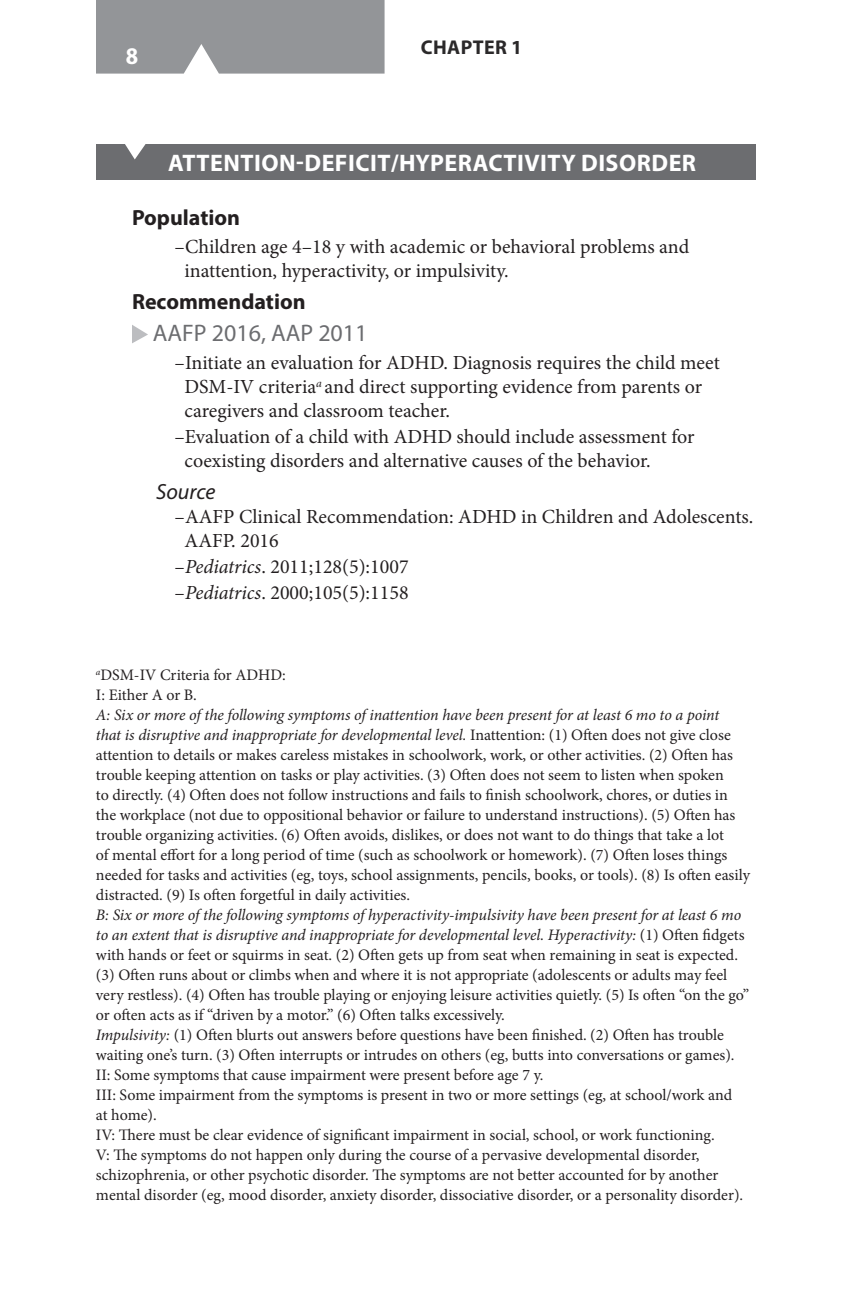
<style>
.page{position:relative;width:864px;height:1296px;background:#fff}
.page>*{position:absolute;margin:0;border:0;box-sizing:border-box;transform-origin:0 0}
.t1{font:700 24px "Myriad Pro";letter-spacing:.02em;color:#fff}
.t2{font:24px "Myriad Pro";color:#6c6d70}
.t3{font:700 semi-condensed 24px "Myriad Pro";color:#fff}
.t4{font:700 22px "Myriad Pro";color:#231f20}
.t5{font:italic 22px "Myriad Pro";color:#231f20}
.t6{font:20px/24px "Minion Pro";color:#231f20}
.t7{font:700 20px "Myriad Pro";letter-spacing:.02em;color:#2b292a}
.t8{font:16px/20px "Minion Pro";color:#231f20}
.s1{font-style:italic}
</style>
<div class="page">
<div style="left:96px;top:0;width:289px;height:74px;background:#939598"></div>
<div style="left:96px;top:144px;width:660px;height:36px;background:#6c6d70"></div>
<svg style="left:132px;top:325px;width:16px;height:18px"></svg>
<h1 class="t3" style="left:126px;top:43px;width:14px">8</h1>
<p class="t7" style="left:421px;top:34px;width:103px">CHAPTER 1</p>
<h1 class="t1" style="left:168px;top:148px;width:529px">ATTENTION-DEFICIT/HYPERACTIVITY DISORDER</h1>
<h2 class="t4" style="left:132px;top:204px;width:110px">Population</h2>
<p class="t6" style="left:185px;top:235px;width:506px;text-indent:-10px">–Children age 4–18 y with academic or behavioral problems and inattention, hyperactivity, or impulsivity.</p>
<h2 class="t4" style="left:132px;top:288px;width:175px">Recommendation</h2>
<h1 class="t2" style="left:153px;top:319px;width:216px">AAFP 2016, AAP 2011</h1>
<p class="t6" style="left:185px;top:351px;width:537px;text-indent:-10px">–Initiate an evaluation for ADHD. Diagnosis requires the child meet<br>DSM-IV criteria<sup>a</sup> and direct supporting evidence from parents or caregivers and classroom teacher.</p>
<p class="t6" style="left:185px;top:425px;width:511px;text-indent:-10px">–Evaluation of a child with ADHD should include assessment for coexisting disorders and alternative causes of the behavior.</p>
<h2 class="t5" style="left:156px;top:478px;width:61px">Source</h2>
<p class="t6" style="left:185px;top:505px;width:570px;text-indent:-10px">–AAFP Clinical Recommendation: ADHD in Children and Adolescents.<br>AAFP. 2016</p>
<p class="t6" style="left:175px;top:554px;width:236px;line-height:26px">–<span class="s1">Pediatrics</span>. 2011;128(5):1007 –<span class="s1">Pediatrics</span>. 2000;105(5):1158</p>
<p class="t8" style="left:96px;top:665px;width:191px"><sup>a</sup>DSM-IV Criteria for ADHD:<br>I: Either A or B.</p>
<p class="t8" style="left:96px;top:705px;width:656px"><span class="s1">A: Six or more of the following symptoms of inattention have been present for at least 6 mo to a point<br>that is disruptive and inappropriate for developmental level.</span> Inattention: (1) Often does not give close attention to details or makes careless mistakes in schoolwork, work, or other activities. (2) Often has trouble keeping attention on tasks or play activities. (3) Often does not seem to listen when spoken<br>to directly. (4) Often does not follow instructions and fails to finish schoolwork, chores, or duties in the workplace (not due to oppositional behavior or failure to understand instructions). (5) Often has trouble organizing activities. (6) Often avoids, dislikes, or does not want to do things that take a lot<br>of mental effort for a long period of time (such as schoolwork or homework). (7) Often loses things needed for tasks and activities (eg, toys, school assignments, pencils, books, or tools). (8) Is often easily distracted. (9) Is often forgetful in daily activities.</p>
<p class="t8" style="left:96px;top:905px;width:655px"><span class="s1">B: Six or more of the following symptoms of hyperactivity-impulsivity have been present for at least 6 mo to an extent that is disruptive and inappropriate for developmental level. Hyperactivity:</span> (1) Often fidgets with hands or feet or squirms in seat. (2) Often gets up from seat when remaining in seat is expected. (3) Often runs about or climbs when and where it is not appropriate (adolescents or adults may feel very restless). (4) Often has trouble playing or enjoying leisure activities quietly. (5) Is often “on the go” or often acts as if “driven by a motor.” (6) Often talks excessively.<br><span class="s1">Impulsivity:</span> (1) Often blurts out answers before questions have been finished. (2) Often has trouble waiting one’s turn. (3) Often interrupts or intrudes on others (eg, butts into conversations or games).<br>II: Some symptoms that cause impairment were present before age 7 y.<br>III: Some impairment from the symptoms is present in two or more settings (eg, at school/work and<br>at home).<br>IV: There must be clear evidence of significant impairment in social, school, or work functioning.<br>V: The symptoms do not happen only during the course of a pervasive developmental disorder, schizophrenia, or other psychotic disorder. The symptoms are not better accounted for by another mental disorder (eg, mood disorder, anxiety disorder, dissociative disorder, or a personality disorder).</p>
</div>
